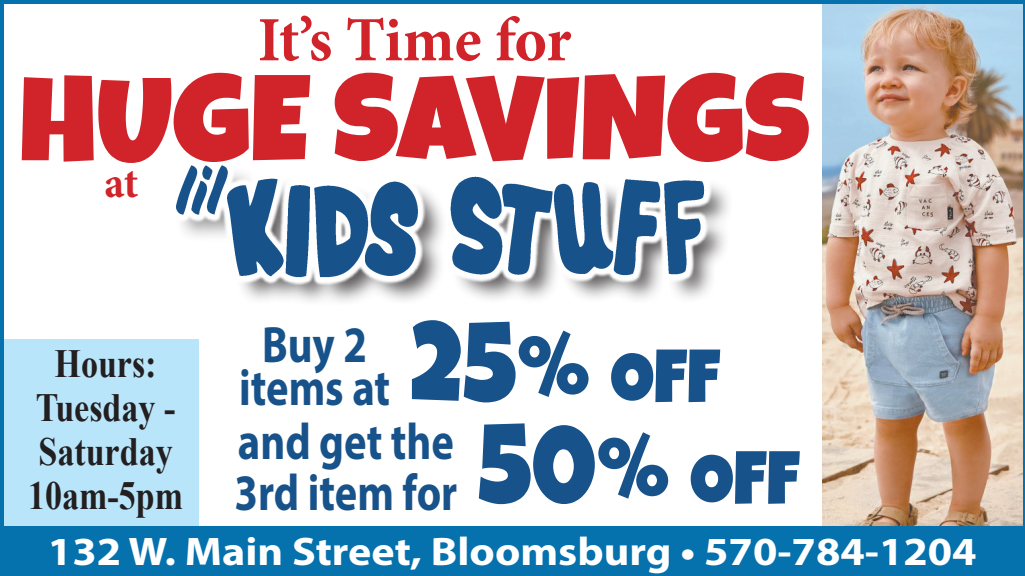
<style>
.page{position:relative;width:1025px;height:576px;background:#fff}
.page>*{position:absolute;margin:0;border:0;box-sizing:border-box;transform-origin:0 0}
.t1{font:120.8px "Luckiest Guy";color:#d1232a}
.t2{font:700 63.2px "Minion Pro";letter-spacing:-.01em;color:#d1232a}
.t3{font:700 51.2px/43.2px "Myriad Pro";color:#17528a;scale:.83 1}
.t4{font:700 44px "Minion Pro";color:#d1232a}
.t5{font:700 40px "Myriad Pro";color:#fff;scale:1.1 1}
.t6{font:700 40px/44px "Times New Roman";color:#231f20;text-align:center;scale:.85 1}
.s1{font-family:"Luckiest Guy";font-weight:400;font-size:112px}
.s2{font-family:"Luckiest Guy";font-weight:400;font-size:74.8px}
</style>
<div class="page">
<div style="left:2px;top:340px;width:197px;height:187px;background:#b9e5fa"></div>
<div style="left:175px;top:165px;width:559px;height:142px;background:#231f20;opacity:.75"></div>
<img style="left:175px;top:165px;width:532px;height:123px">
<div style="left:0;top:0;width:1025px;height:576px;border:4px solid #0571ad"></div>
<img style="left:823px;top:4px;width:199px;height:523px">
<div style="left:0;top:527px;width:1025px;height:46px;background:#0571ad"></div>
<p class="t2" style="left:258px;top:-4px;width:315px">It’s Time for</p>
<h1 class="t1" style="left:19px;top:40px;width:792px">HUGE SAVINGS</h1>
<p class="t4" style="left:104px;top:152px;width:35px">at</p>
<p class="t6" style="left:28px;top:341px;width:184px">Hours:<br>Tuesday -<br>Saturday<br>10am-5pm</p>
<p class="t3" style="left:239px;top:321px;width:581px;text-indent:23px">Buy 2<br>items at <span class="s1">25%</span> <span class="s2">OFF</span></p>
<p class="t3" style="left:234px;top:414px;width:683px;line-height:51.2px">and get the<br>3rd item for <span class="s1">50%</span> <span class="s2">OFF</span></p>
<p class="t5" style="left:48px;top:525px;width:846px">132 W. Main Street, Bloomsburg • 570-784-1204</p>
</div>
